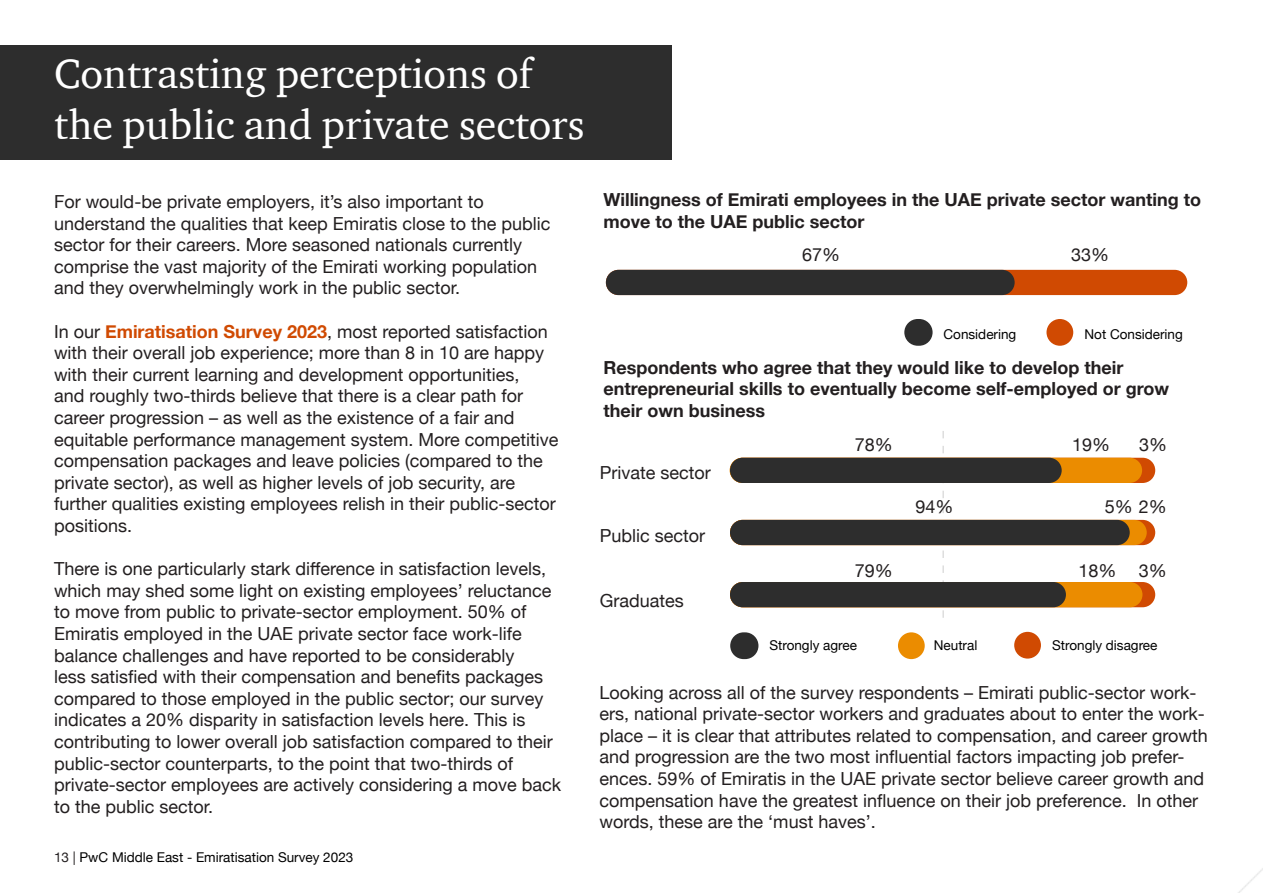
<style>
.page{position:relative;width:1263px;height:893px;background:#fff}
.page>*{position:absolute;margin:0;border:0;box-sizing:border-box;transform-origin:0 0}
.Section_title{font:42px/50.4px "ITC Charter Com";color:#fff}
.Paragraph_Style_1{font:18px/21.6px "Helvetica Neue";color:#231f20}
.Paragraph_Style_1-2{font:700 18px/21.6px "Helvetica Neue";color:#231f20}
.Paragraph_Style_1-3{font:13.5px "Helvetica Neue";color:#000}
.s1{font-weight:700;color:#d04a02}
.s2{color:#231f20}
</style>
<div class="page">
<div style="left:0;top:45px;width:672px;height:114px;background:#2d2d2d"></div>
<svg style="left:942px;top:431px;width:2px;height:187px"></svg>
<div style="left:1014px;top:632px;width:27px;height:27px;background:#d04a02;border-radius:50%"></div>
<div style="left:898px;top:632px;width:27px;height:27px;background:#eb8c00;border-radius:50%"></div>
<div style="left:730px;top:632px;width:28px;height:27px;background:#2d2d2d;border-radius:13px"></div>
<div style="left:1046px;top:319px;width:27px;height:27px;background:#d04a02;border-radius:50%"></div>
<div style="left:904px;top:319px;width:28px;height:27px;background:#2d2d2d;border-radius:13px"></div>
<div style="left:606px;top:270px;width:581px;height:25px;background:#d04a02;border-radius:13px"></div>
<div style="left:606px;top:270px;width:409px;height:25px;background:#2d2d2d;border-radius:13px"></div>
<div style="left:730px;top:458px;width:425px;height:25px;background:#d04a02;border-radius:13px"></div>
<div style="left:730px;top:582px;width:425px;height:25px;background:#d04a02;border-radius:13px"></div>
<div style="left:730px;top:458px;width:412px;height:25px;background:#eb8c00;border-radius:13px"></div>
<div style="left:730px;top:520px;width:417px;height:25px;background:#eb8c00;border-radius:13px"></div>
<div style="left:730px;top:582px;width:412px;height:25px;background:#eb8c00;border-radius:13px"></div>
<div style="left:730px;top:458px;width:332px;height:25px;background:#2d2d2d;border-radius:13px"></div>
<div style="left:730px;top:520px;width:400px;height:25px;background:#2d2d2d;border-radius:13px"></div>
<div style="left:730px;top:582px;width:336px;height:25px;background:#2d2d2d;border-radius:13px"></div>
<p class="Section_title" style="left:54px;top:48px;width:532px">Contrasting perceptions of the public and private sectors</p>
<p class="Paragraph_Style_1" style="left:54px;top:192px;width:498px">For would-be private employers, it’s also important to understand the qualities that keep Emiratis close to the public sector for their careers. More seasoned nationals currently comprise the vast majority of the Emirati working population and they overwhelmingly work in the public sector.</p>
<p class="Paragraph_Style_1" style="left:54px;top:321px;width:506px">In our <span class="s1">Emiratisation Survey 2023</span>, most reported satisfaction with their overall job experience; more than 8 in 10 are happy with their current learning and development opportunities,<br>and roughly two-thirds believe that there is a clear path for career progression – as well as the existence of a fair and equitable performance management system. More competitive compensation packages and leave policies (compared to the private sector), as well as higher levels of job security, are further qualities existing employees relish in their public-sector positions.</p>
<p class="Paragraph_Style_1" style="left:54px;top:559px;width:509px">There is one particularly stark difference in satisfaction levels, which may shed some light on existing employees’ reluctance to move from public to private-sector employment. 50% of Emiratis employed in the UAE private sector face work-life balance challenges and have reported to be considerably<br>less satisfied with their compensation and benefits packages compared to those employed in the public sector; our survey indicates a 20% disparity in satisfaction levels here. This is contributing to lower overall job satisfaction compared to their public-sector counterparts, to the point that two-thirds of private-sector employees are actively considering a move back to the public sector.</p>
<p class="Paragraph_Style_1-3" style="left:54px;top:848px;width:301px"><span class="s2">13 |</span> PwC Middle East - Emiratisation Survey 2023</p>
<p class="Paragraph_Style_1-2" style="left:603px;top:189px;width:599px">Willingness of Emirati employees in the UAE private sector wanting to move to the UAE public sector</p>
<p class="Paragraph_Style_1" style="left:802px;top:245px;width:40px">67%</p>
<p class="Paragraph_Style_1" style="left:1071px;top:245px;width:40px">33%</p>
<p class="Paragraph_Style_1-3" style="left:943px;top:324px;width:74px">Considering</p>
<p class="Paragraph_Style_1-3" style="left:1084px;top:324px;width:100px">Not Considering</p>
<p class="Paragraph_Style_1-2" style="left:603px;top:357px;width:567px">Respondents who agree that they would like to develop their entrepreneurial skills to eventually become self-employed or grow their own business</p>
<p class="Paragraph_Style_1" style="left:600px;top:463px;width:112px">Private sector</p>
<p class="Paragraph_Style_1" style="left:600px;top:526px;width:107px">Public sector</p>
<p class="Paragraph_Style_1" style="left:600px;top:590px;width:86px">Graduates</p>
<p class="Paragraph_Style_1" style="left:855px;top:434px;width:40px">78%</p>
<p class="Paragraph_Style_1" style="left:1072px;top:434px;width:40px">19%</p>
<p class="Paragraph_Style_1" style="left:1139px;top:434px;width:30px">3%</p>
<p class="Paragraph_Style_1" style="left:915px;top:497px;width:40px">94%</p>
<p class="Paragraph_Style_1" style="left:1105px;top:497px;width:63px">5% 2%</p>
<p class="Paragraph_Style_1" style="left:855px;top:561px;width:40px">79%</p>
<p class="Paragraph_Style_1" style="left:1078px;top:561px;width:40px">18%</p>
<p class="Paragraph_Style_1" style="left:1139px;top:561px;width:30px">3%</p>
<p class="Paragraph_Style_1-3" style="left:769px;top:635px;width:89px">Strongly agree</p>
<p class="Paragraph_Style_1-3" style="left:934px;top:635px;width:45px">Neutral</p>
<p class="Paragraph_Style_1-3" style="left:1052px;top:635px;width:107px">Strongly disagree</p>
<p class="Paragraph_Style_1" style="left:600px;top:682px;width:610px">Looking across all of the survey respondents – Emirati public-sector work&shy;ers, national private-sector workers and graduates about to enter the work&shy;place – it is clear that attributes related to compensation, and career growth and progression are the two most influential factors impacting job prefer&shy;ences. 59% of Emiratis in the UAE private sector believe career growth and compensation have the greatest influence on their job preference. In other words, these are the ‘must haves’.</p>
</div>
